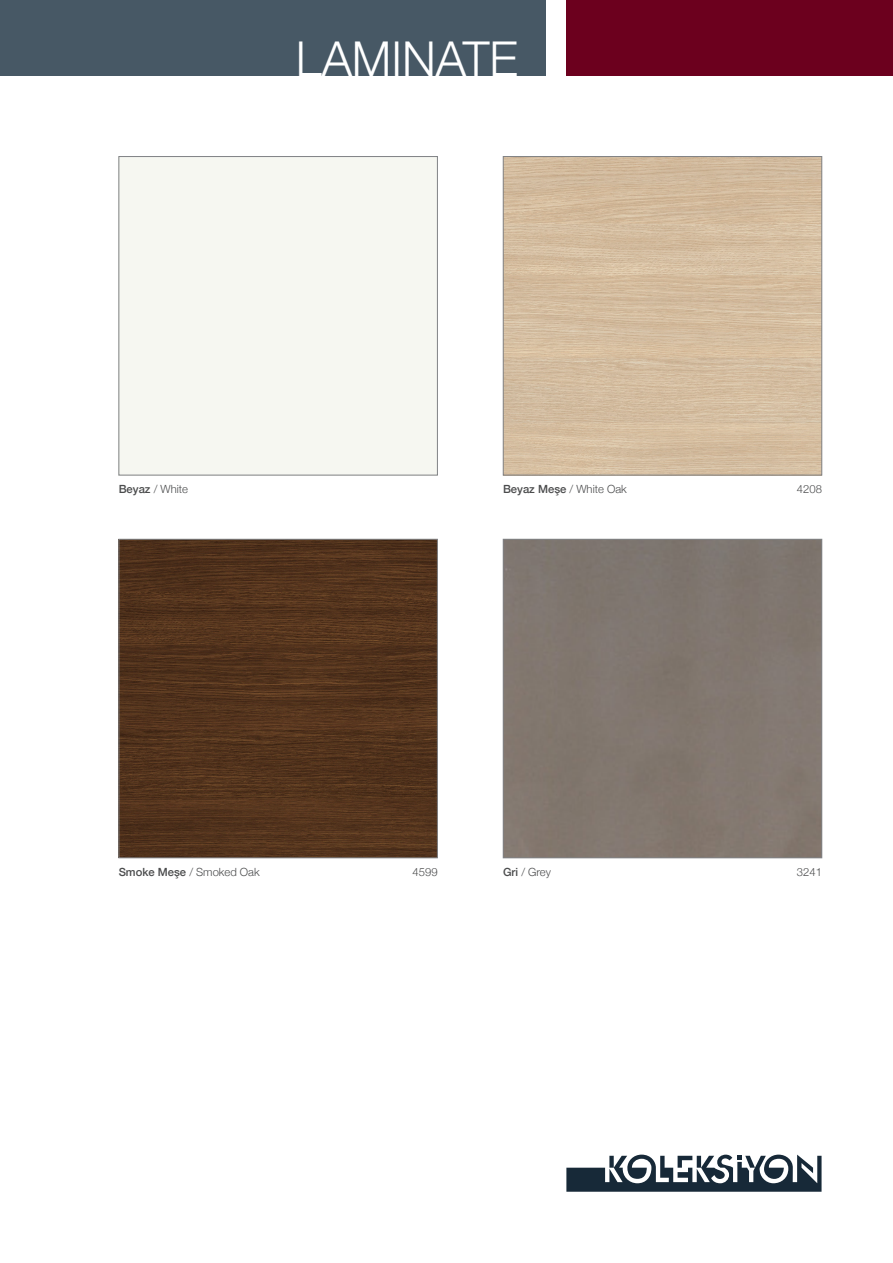
<style>
.page{position:relative;width:893px;height:1263px;background:#fff}
.page>*{position:absolute;margin:0;border:0;box-sizing:border-box;transform-origin:0 0}
.t1{font:300 48px "Helvetica Neue";color:#fff}
.t2{font:300 11.25px "Helvetica Neue";color:#4b4c4d}
.t3{font:500 11.25px "Helvetica Neue";color:#4b4c4d}
.s1{font-weight:500}
.s2{font-weight:300}
</style>
<div class="page">
<div style="left:0;top:0;width:545px;height:76px;background:#475865"></div>
<div style="left:566px;top:0;width:327px;height:76px;background:#6c001e"></div>
<svg style="left:566px;top:1154px;width:255px;height:38px"></svg>
<img style="left:121px;top:541px;width:315px;height:315px">
<div style="left:119px;top:539px;width:319px;height:319px;border:1px solid #808285"></div>
<div style="left:505px;top:541px;width:315px;height:315px;background:#81776f"></div>
<div style="left:503px;top:539px;width:319px;height:319px;border:1px solid #808285"></div>
<div style="left:119px;top:156px;width:319px;height:319px;border:1px solid #808285"></div>
<img style="left:505px;top:158px;width:315px;height:315px">
<div style="left:503px;top:156px;width:319px;height:319px;border:1px solid #808285"></div>
<p class="t1" style="left:296px;top:20px;width:223px">LAMINATE</p>
<p class="t2" style="left:119px;top:480px;width:71px"><span class="s1">Beyaz</span> / White</p>
<p class="t3" style="left:503px;top:480px;width:125px">Beyaz Meşe <span class="s2">/ White Oak</span></p>
<p class="t2" style="left:797px;top:480px;width:27px">4208</p>
<p class="t2" style="left:119px;top:862px;width:143px"><span class="s1">Smoke Meşe</span> / Smoked Oak</p>
<p class="t2" style="left:503px;top:862px;width:49px"><span class="s1">Gri</span> / Grey</p>
<p class="t2" style="left:413px;top:862px;width:27px">4599</p>
<p class="t2" style="left:797px;top:862px;width:27px">3241</p>
</div>
